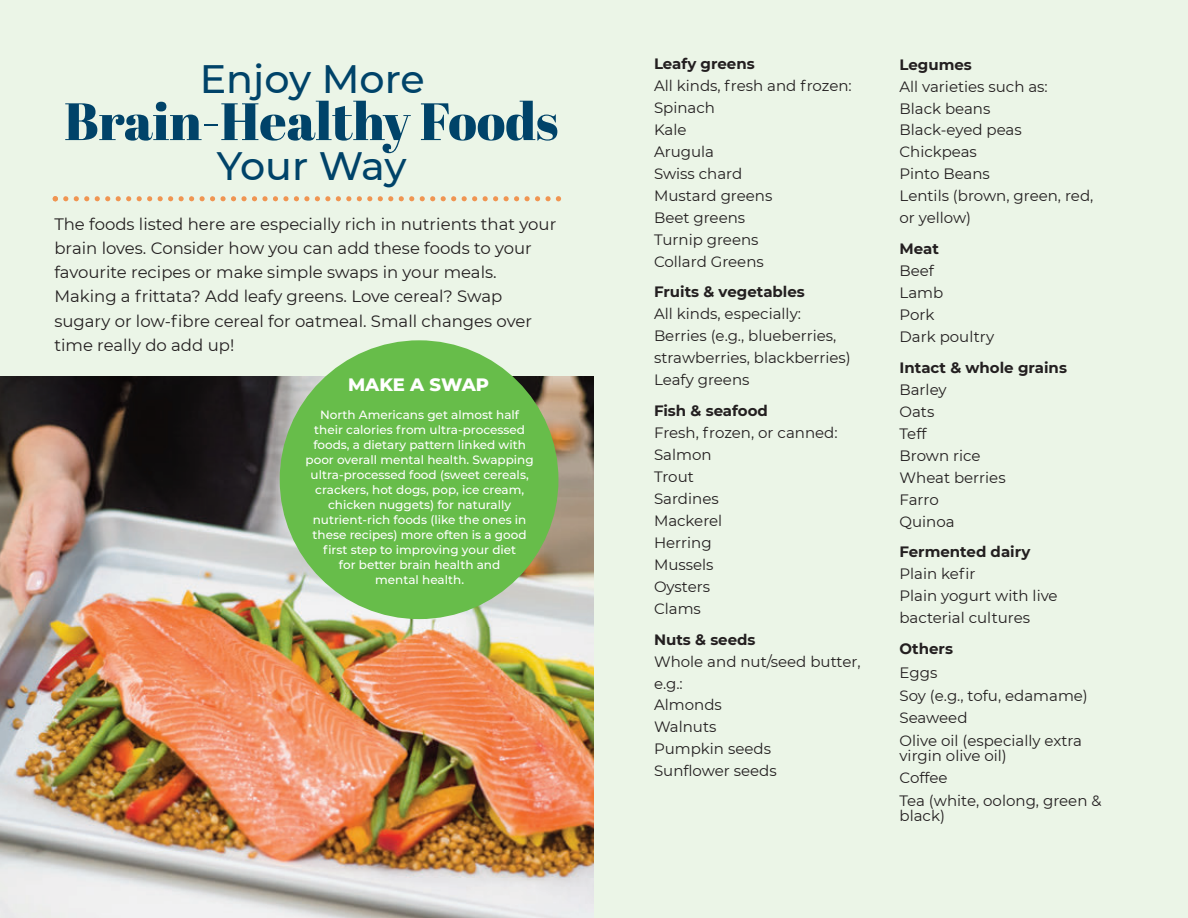
<style>
.page{position:relative;width:1188px;height:918px;background:#ebf5e7}
.page>*{position:absolute;margin:0;border:0;box-sizing:border-box;transform-origin:0 0}
.t1{font:52.5px "Abril Fatface";color:#004369}
.t2{font:500 39.6px "Montserrat";color:#004369}
.t3{font:800 18px "Montserrat";color:#fff}
.t4{font:16.5px/24.2px "Montserrat";color:#231f20}
.t5{font:15px/21.9px "Montserrat";color:#231f20}
.t6{font:700 15px "Montserrat";color:#231f20}
.t7{font:500 12px/15px "Montserrat";color:#fff;text-align:center}
</style>
<div class="page">
<svg style="left:53px;top:196px;width:508px;height:5px"></svg>
<img style="left:0;top:377px;width:594px;height:541px">
<div style="left:280px;top:340px;width:278px;height:279px;background:#67bd4a;border-radius:50%"></div>
<p class="t2" style="left:200px;top:55px;width:227px">Enjoy More</p>
<p class="t1" style="left:64px;top:101px;width:496px">Brain-Healthy Foods</p>
<p class="t2" style="left:217px;top:141px;width:191px">Your Way</p>
<p class="t4" style="left:54px;top:212px;width:503px">The foods listed here are especially rich in nutrients that your brain loves. Consider how you can add these foods to your</p>
<p class="t4" style="left:54px;top:260px;width:444px">favourite recipes or make simple swaps in your meals.</p>
<p class="t4" style="left:54px;top:284px;width:450px">Making a frittata? Add leafy greens. Love cereal? Swap</p>
<p class="t4" style="left:54px;top:309px;width:479px">sugary or low-fibre cereal for oatmeal. Small changes over time really do add up!</p>
<p class="t3" style="left:348px;top:374px;width:143px">MAKE A SWAP</p>
<p class="t7" style="left:306px;top:407px;width:230px">North Americans get almost half their calories from ultra-processed foods, a dietary pattern linked with poor overall mental health. Swapping ultra-processed food (sweet cereals, crackers, hot dogs, pop, ice cream, chicken nuggets) for naturally</p>
<p class="t7" style="left:313px;top:512px;width:215px">nutrient-rich foods (like the ones in these recipes) more often is a good first step to improving your diet</p>
<p class="t7" style="left:339px;top:557px;width:163px">for better brain health and</p>
<p class="t7" style="left:375px;top:572px;width:90px">mental health.</p>
<p class="t6" style="left:654px;top:55px;width:102px">Leafy greens</p>
<p class="t5" style="left:654px;top:75px;width:199px">All kinds, fresh and frozen:</p>
<p class="t5" style="left:654px;top:97px;width:62px">Spinach</p>
<p class="t5" style="left:654px;top:119px;width:34px">Kale</p>
<p class="t5" style="left:654px;top:140px;width:62px">Arugula</p>
<p class="t5" style="left:654px;top:162px;width:90px">Swiss chard</p>
<p class="t5" style="left:654px;top:184px;width:120px">Mustard greens</p>
<p class="t5" style="left:654px;top:206px;width:93px">Beet greens</p>
<p class="t5" style="left:654px;top:228px;width:106px">Turnip greens</p>
<p class="t5" style="left:654px;top:250px;width:111px">Collard Greens</p>
<p class="t6" style="left:654px;top:283px;width:152px">Fruits &amp; vegetables</p>
<p class="t5" style="left:654px;top:303px;width:148px">All kinds, especially:</p>
<p class="t5" style="left:654px;top:325px;width:198px">Berries (e.g., blueberries, strawberries, blackberries)</p>
<p class="t5" style="left:654px;top:369px;width:97px">Leafy greens</p>
<p class="t6" style="left:654px;top:402px;width:115px">Fish &amp; seafood</p>
<p class="t5" style="left:654px;top:422px;width:185px">Fresh, frozen, or canned:</p>
<p class="t5" style="left:654px;top:444px;width:59px">Salmon</p>
<p class="t5" style="left:654px;top:466px;width:41px">Trout</p>
<p class="t5" style="left:654px;top:488px;width:66px">Sardines</p>
<p class="t5" style="left:654px;top:510px;width:70px">Mackerel</p>
<p class="t5" style="left:654px;top:532px;width:59px">Herring</p>
<p class="t5" style="left:654px;top:553px;width:61px">Mussels</p>
<p class="t5" style="left:654px;top:575px;width:58px">Oysters</p>
<p class="t5" style="left:654px;top:597px;width:48px">Clams</p>
<p class="t6" style="left:654px;top:630px;width:103px">Nuts &amp; seeds</p>
<p class="t5" style="left:654px;top:650px;width:208px">Whole and nut/seed butter, e.g.:</p>
<p class="t5" style="left:654px;top:694px;width:69px">Almonds</p>
<p class="t5" style="left:654px;top:716px;width:64px">Walnuts</p>
<p class="t5" style="left:654px;top:738px;width:118px">Pumpkin seeds</p>
<p class="t5" style="left:654px;top:760px;width:124px">Sunflower seeds</p>
<p class="t6" style="left:900px;top:55px;width:74px">Legumes</p>
<p class="t5" style="left:900px;top:75px;width:150px">All varieties such as:</p>
<p class="t5" style="left:900px;top:97px;width:92px">Black beans</p>
<p class="t5" style="left:900px;top:119px;width:124px">Black-eyed peas</p>
<p class="t5" style="left:900px;top:141px;width:79px">Chickpeas</p>
<p class="t5" style="left:900px;top:163px;width:92px">Pinto Beans</p>
<p class="t5" style="left:900px;top:185px;width:195px">Lentils (brown, green, red, or yellow)</p>
<p class="t6" style="left:900px;top:240px;width:41px">Meat</p>
<p class="t5" style="left:900px;top:260px;width:36px">Beef</p>
<p class="t5" style="left:900px;top:282px;width:45px">Lamb</p>
<p class="t5" style="left:900px;top:304px;width:36px">Pork</p>
<p class="t5" style="left:900px;top:326px;width:96px">Dark poultry</p>
<p class="t6" style="left:900px;top:358px;width:169px">Intact &amp; whole grains</p>
<p class="t5" style="left:900px;top:379px;width:49px">Barley</p>
<p class="t5" style="left:900px;top:400px;width:36px">Oats</p>
<p class="t5" style="left:900px;top:422px;width:29px">Teff</p>
<p class="t5" style="left:900px;top:444px;width:83px">Brown rice</p>
<p class="t5" style="left:900px;top:466px;width:108px">Wheat berries</p>
<p class="t5" style="left:900px;top:488px;width:41px">Farro</p>
<p class="t5" style="left:900px;top:510px;width:57px">Quinoa</p>
<p class="t6" style="left:900px;top:543px;width:132px">Fermented dairy</p>
<p class="t5" style="left:900px;top:563px;width:77px">Plain kefir</p>
<p class="t5" style="left:900px;top:585px;width:160px">Plain yogurt with live</p>
<p class="t5" style="left:900px;top:607px;width:132px">bacterial cultures</p>
<p class="t6" style="left:900px;top:640px;width:55px">Others</p>
<p class="t5" style="left:900px;top:662px;width:39px">Eggs</p>
<p class="t5" style="left:900px;top:684px;width:190px">Soy (e.g., tofu, edamame)</p>
<p class="t5" style="left:900px;top:707px;width:70px">Seaweed</p>
<p class="t5" style="left:900px;top:733px;width:184px;line-height:15px">Olive oil (especially extra virgin olive oil)</p>
<p class="t5" style="left:900px;top:767px;width:50px">Coffee</p>
<p class="t5" style="left:900px;top:793px;width:203px;line-height:15px">Tea (white, oolong, green &amp; black)</p>
</div>
